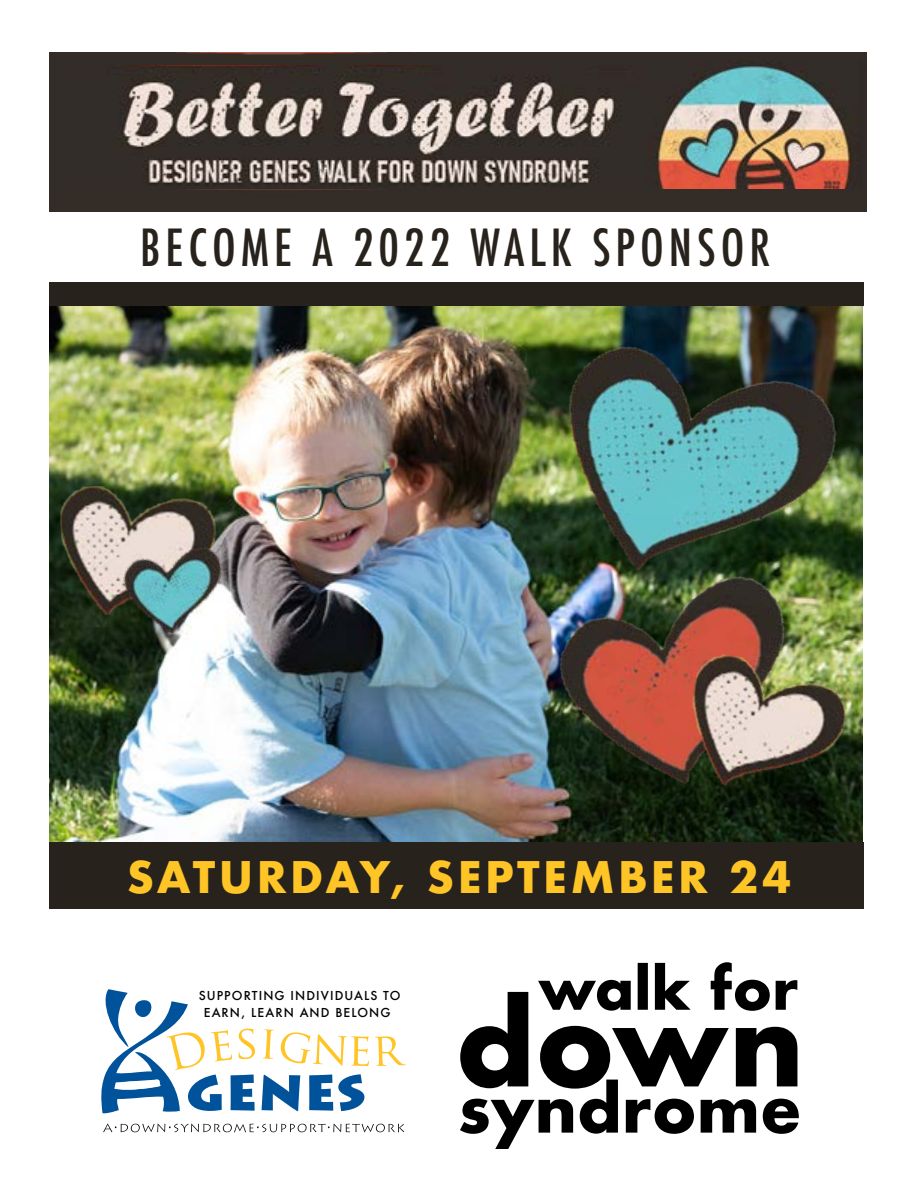
<style>
.page{position:relative;width:918px;height:1188px;background:#fff}
.page>*{position:absolute;margin:0;border:0;box-sizing:border-box;transform-origin:0 0}
.t1{font:500 condensed 49.65px "Futura";letter-spacing:.1em;color:#28221d}
.t2{font:700 42.3px "Futura";letter-spacing:.08em;color:#ffc425}
.t3{font:500 12px/16.5px "Futura";letter-spacing:.09em;color:#000;text-align:center}
</style>
<div class="page">
<img style="left:50px;top:306px;width:812px;height:536px">
<div style="left:49px;top:842px;width:815px;height:67px;background:#28221d"></div>
<div style="left:49px;top:53px;width:818px;height:12px;background:#332c27"></div>
<svg style="left:460px;top:962px;width:339px;height:187px"></svg>
<svg style="left:101px;top:989px;width:305px;height:125px"></svg>
<svg style="left:103px;top:1123px;width:301px;height:9px"></svg>
<img style="left:49px;top:65px;width:595px;height:124px">
<div style="left:49px;top:283px;width:815px;height:23px;background:#28221d"></div>
<img style="left:644px;top:61px;width:223px;height:128px">
<div style="left:49px;top:189px;width:818px;height:22px;background:#332c27"></div>
<img style="left:506px;top:282px;width:358px;height:341px">
<img style="left:59px;top:482px;width:160px;height:134px">
<img style="left:540px;top:532px;width:295px;height:280px">
<img style="left:681px;top:651px;width:172px;height:150px">
<img style="left:112px;top:527px;width:116px;height:115px">
<h1 class="t1" style="left:140px;top:216px;width:632px">BECOME A 2022 WALK SPONSOR</h1>
<h2 class="t2" style="left:127px;top:847px;width:666px">SATURDAY, SEPTEMBER 24</h2>
<p class="t3" style="left:199px;top:987px;width:203px">SUPPORTING INDIVIDUALS TO<br>EARN, LEARN AND BELONG</p>
</div>
